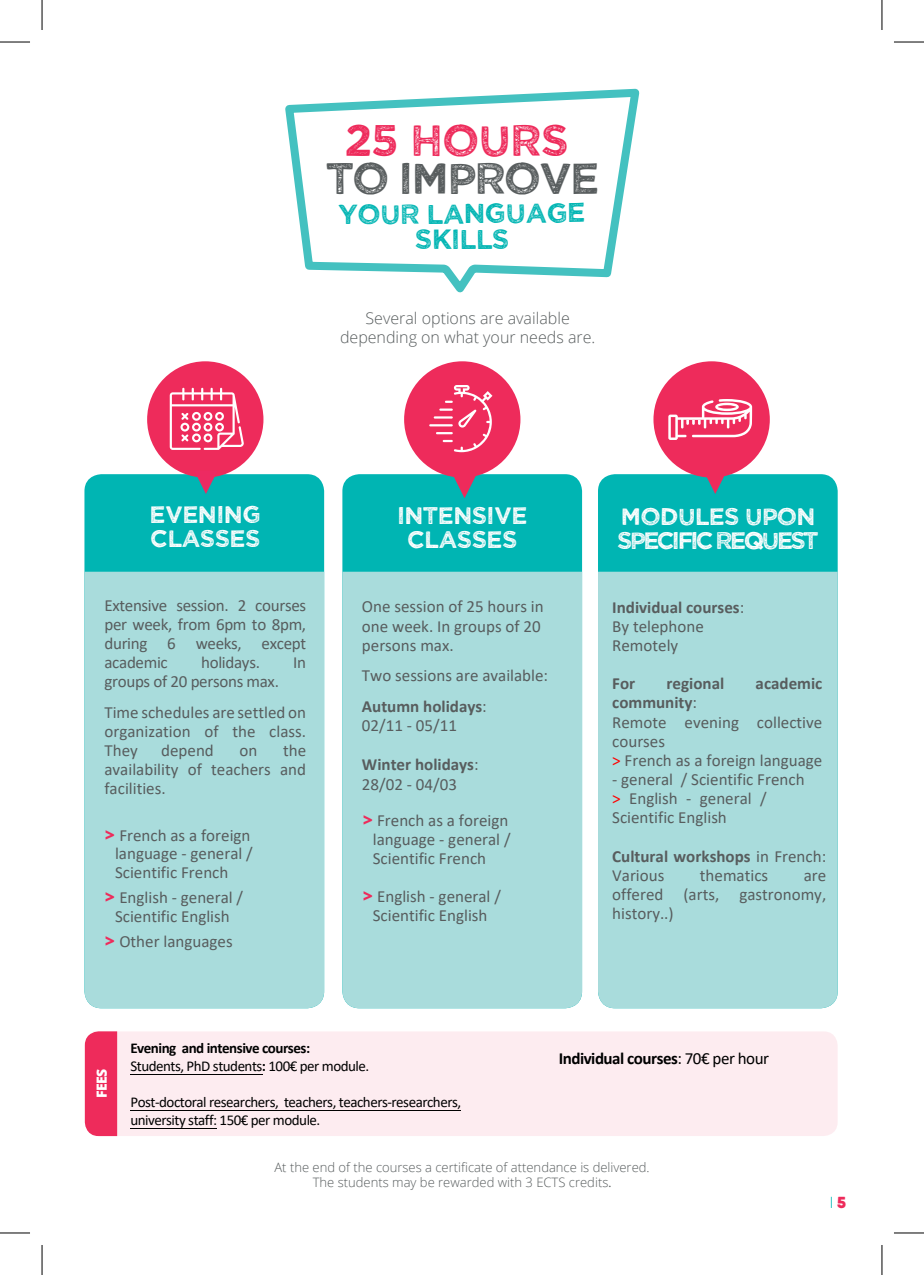
<style>
.page{position:relative;width:924px;height:1275px;background:#fff}
.page>*{position:absolute;margin:0;border:0;box-sizing:border-box;transform-origin:0 0}
.t1{font:44px "Wicked Grit";letter-spacing:-.05em;color:#585d5e}
.t2{font:44px "Wicked Grit";letter-spacing:-.03em;color:#ee2b5b}
.t3{font:27.6px/25.6px "Wicked Grit";color:#00b5b3;text-align:center}
.t4{font:24px/24px "Wicked Grit";letter-spacing:-.025em;color:#fff}
.t5{font:24px/24px "Wicked Grit";letter-spacing:-.11em;color:#fff}
.t6{font:17px/19.2px "Calibri";color:#585d5e}
.t7{font:700 17px/19.6px "Calibri";color:#585d5e}
.t8{font:700 17px "Calibri";letter-spacing:-.03em;color:#000}
.t9{font:17px "Calibri";letter-spacing:-.02em;color:#585d5e}
.t10{font:300 16px/19.2px "Open Sans";color:#585d5e;text-align:center}
.t11{font:300 16px "Qanelas Soft";color:#00b5b3}
.t12{font:15px/18px "Calibri";letter-spacing:-.035em;color:#010101}
.t13{font:800 14px "Open Sans";color:#fff}
.t14{font:300 13px/15.6px "Open Sans";color:#585d5e;text-align:center}
.s1{font-family:"Open Sans";font-weight:800;color:#ee2b5b}
.s2{font-weight:700}
.s3{font-weight:400}
.s4{color:#f00}
.s5{font-family:"Minion Pro";font-weight:400}
.s6{font-weight:900;color:#ee2b5b}
</style>
<div class="page">
<div style="left:117px;top:1031px;width:720px;height:105px;background:#fdecf0"></div>
<div style="left:84px;top:474px;width:240px;height:534px;background:#00b5b3;border-radius:17px"></div>
<div style="left:342px;top:474px;width:239px;height:534px;background:#00b5b3;border-radius:17px"></div>
<div style="left:597px;top:474px;width:240px;height:534px;background:#00b5b3;border-radius:17px"></div>
<div style="left:84px;top:572px;width:240px;height:436px;background:#a9dcdc"></div>
<div style="left:342px;top:572px;width:239px;height:436px;background:#a9dcdc"></div>
<div style="left:597px;top:572px;width:240px;height:436px;background:#a9dcdc"></div>
<div style="left:147px;top:361px;width:116px;height:116px;background:#ee2b5b;border-radius:50%"></div>
<div style="left:653px;top:361px;width:116px;height:116px;background:#ee2b5b;border-radius:50%"></div>
<svg style="left:170px;top:388px;width:74px;height:62px"></svg>
<svg style="left:668px;top:399px;width:83px;height:41px"></svg>
<svg style="left:194px;top:476px;width:23px;height:18px"></svg>
<div style="left:404px;top:361px;width:116px;height:116px;background:#ee2b5b;border-radius:50%"></div>
<hr style="left:429px;top:424px;width:23px;height:2px;background:#fff">
<svg style="left:433px;top:385px;width:59px;height:67px"></svg>
<svg style="left:452px;top:475px;width:24px;height:23px"></svg>
<svg style="left:704px;top:475px;width:22px;height:19px"></svg>
<svg style="left:285px;top:88px;width:355px;height:205px"></svg>
<hr style="left:130px;top:1128px;width:87px;height:1px;background:#010101">
<hr style="left:130px;top:1110px;width:331px;height:1px;background:#010101">
<hr style="left:130px;top:1074px;width:132px;height:1px;background:#010101">
<div style="left:85px;top:1031px;width:32px;height:105px;background:#ee2b5b"></div>
<hr style="left:0;top:42px;width:30px;height:1px;background:#000">
<hr style="left:893px;top:42px;width:30px;height:1px;background:#000">
<hr style="left:0;top:1232px;width:30px;height:1px;background:#000">
<hr style="left:893px;top:1232px;width:30px;height:1px;background:#000">
<hr style="left:42px;top:0;width:1px;height:30px;background:#000">
<hr style="left:42px;top:1245px;width:1px;height:30px;background:#000">
<hr style="left:881px;top:0;width:1px;height:30px;background:#000">
<hr style="left:881px;top:1245px;width:1px;height:30px;background:#000">
<h1 class="t2" style="left:345px;top:112px;width:225px">25 HOURS</h1>
<h1 class="t1" style="left:326px;top:150px;width:275px">TO IMPROVE</h1>
<h2 class="t3" style="left:338px;top:201px;width:248px;rotate:-1deg">YOUR LANGUAGE<br>SKILLS</h2>
<p class="t10" style="left:340px;top:308px;width:257px">Several options are available depending on what your needs are.</p>
<h3 class="t4" style="left:149px;top:501px;width:113px">EVENING<br>CLASSES</h3>
<p class="t6" style="left:104px;top:595px;width:203px;text-align:justify">Extensive session. 2 courses per week, from 6pm to 8pm, during 6 weeks, except academic</p>
<p class="t9" style="left:201px;top:650px;width:60px">holidays.</p>
<p class="t6" style="left:293px;top:652px;width:14px">In</p>
<p class="t6" style="left:104px;top:666px;width:203px;line-height:30.4px">groups of 20 persons max.<br>Time schedules are settled on</p>
<p class="t6" style="left:104px;top:721px;width:203px">organization of the class.<br>They</p>
<p class="t6" style="left:104px;top:740px;width:203px;text-align:justify;text-indent:178px">the availability of teachers and facilities.</p>
<p class="t6" style="left:115px;top:825px;width:139px;text-indent:-10px"><span class="s1">&gt;</span> French as a foreign language - general /<br>Scientific French</p>
<p class="t6" style="left:105px;top:888px;width:139px;text-align:center"><span class="s1">&gt;</span> English - general /<br>Scientific English</p>
<p class="t6" style="left:105px;top:931px;width:129px"><span class="s1">&gt;</span> Other languages</p>
<p class="t6" style="left:161px;top:740px;width:54px">depend</p>
<p class="t6" style="left:239px;top:740px;width:19px">on</p>
<h3 class="t4" style="left:397px;top:502px;width:132px;text-align:center">INTENSIVE<br>CLASSES</h3>
<p class="t6" style="left:362px;top:597px;width:183px">One session of 25 hours in one week. In groups of 20 persons max.</p>
<p class="t6" style="left:362px;top:660px;width:188px;line-height:30.6px">Two sessions are available:<br><span class="s2">Autumn holidays</span>:</p>
<p class="t6" style="left:362px;top:715px;width:96px">02/11 - 05/11</p>
<p class="t7" style="left:362px;top:755px;width:118px">Winter holidays<span class="s3">:<br>28/02 - 04/03</span></p>
<p class="t6" style="left:372px;top:810px;width:139px;text-indent:-10px"><span class="s1">&gt;</span> French as a foreign language - general /<br>Scientific French</p>
<p class="t6" style="left:363px;top:886px;width:139px;text-align:center"><span class="s1">&gt;</span> English - general /<br>Scientific English</p>
<h3 class="t5" style="left:617px;top:503px;width:203px">MODULES UPON<br>SPECIFIC REQUEST</h3>
<p class="t6" style="left:612px;top:597px;width:133px"><span class="s2">Individual courses</span>:<br>By telephone<br>Remotely</p>
<p class="t7" style="left:612px;top:673px;width:24px">For</p>
<p class="t7" style="left:666px;top:673px;width:59px">regional</p>
<p class="t7" style="left:755px;top:673px;width:68px">academic</p>
<p class="t6" style="left:612px;top:693px;width:211px"><span class="s2">community</span>:<br>Remote evening collective courses<br><span class="s4">&gt;</span> French as a foreign language</p>
<p class="t6" style="left:612px;top:769px;width:194px">- general / Scientific French <span class="s4">&gt;</span> English - general /<br>Scientific English</p>
<p class="t7" style="left:612px;top:846px;width:215px">Cultural workshops <span class="s3">in French:<br>Various</span></p>
<p class="t6" style="left:699px;top:865px;width:70px">thematics</p>
<p class="t6" style="left:612px;top:865px;width:215px;text-align:justify;text-indent:191px">are offered (arts, gastronomy, history..)</p>
<p class="t13" style="left:91px;top:1098px;width:31px;rotate:-90deg">FEES</p>
<p class="t12" style="left:130px;top:1039px;width:240px"><span class="s2">Evening and intensive courses:<br></span>Students, PhD students<span class="s2">:</span> 100€ per module.</p>
<p class="t12" style="left:130px;top:1093px;width:332px">Post-doctoral researchers, teachers, teachers-researchers, university staff: 150€ per module.</p>
<p class="t8" style="left:558px;top:1046px;width:212px">Individual courses<span class="s3">: 70€ per hour</span></p>
<p class="t14" style="left:274px;top:1158px;width:376px">At the end of the courses a certificate of attendance is delivered.<br>The students may be rewarded with 3 ECTS credits<span class="s5">.</span></p>
<p class="t11" style="left:829px;top:1192px;width:18px">I <span class="s6">5</span></p>
</div>
